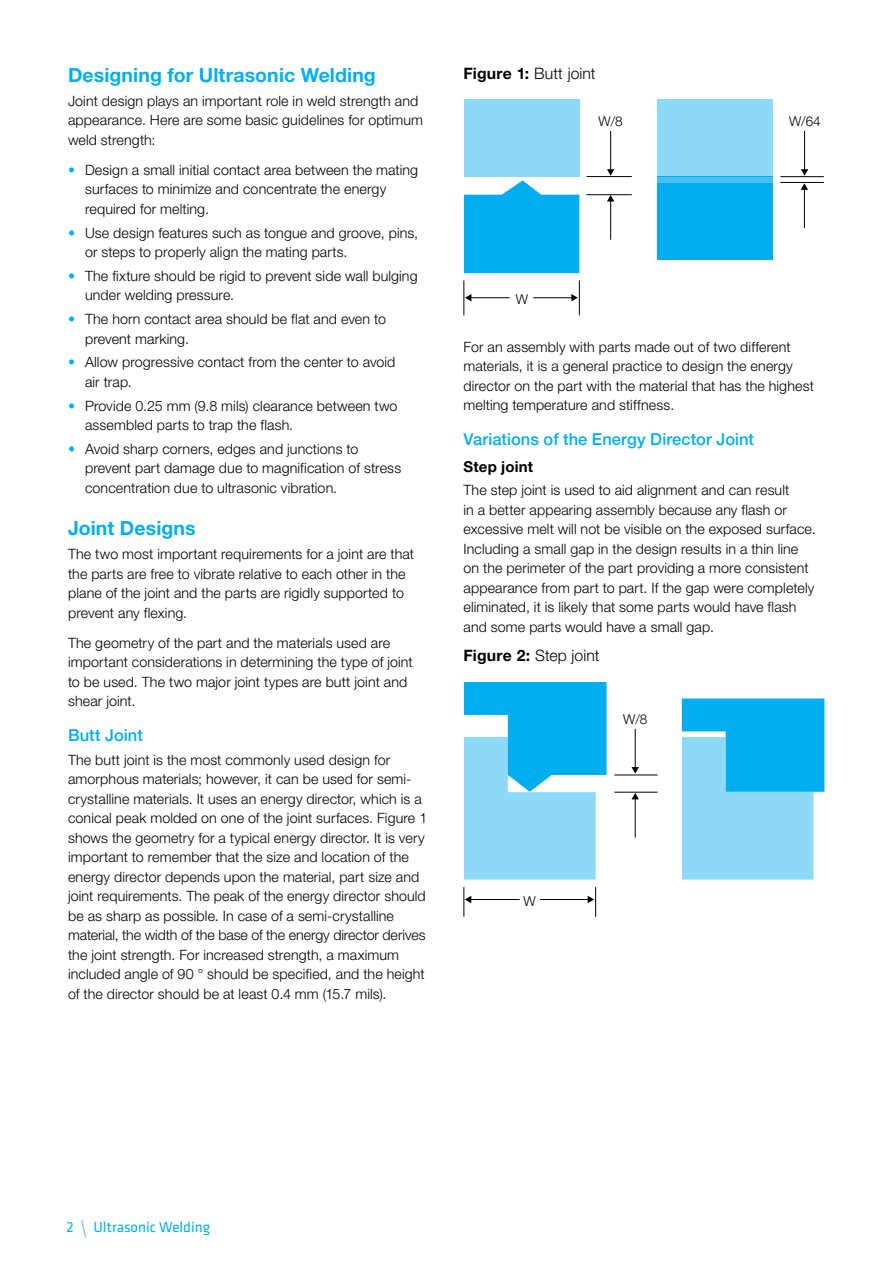
<style>
.page{position:relative;width:893px;height:1263px;background:#fff}
.page>*{position:absolute;margin:0;border:0;box-sizing:border-box;transform-origin:0 0}
.t1{font:700 19.5px "Helvetica Neue LT Std";letter-spacing:.005em;color:#00aeef}
.t2{font:500 16.5px "Helvetica Neue LT Std";letter-spacing:.005em;color:#00aeef}
.t3{font:300 15.75px "Helvetica Neue LT Std";letter-spacing:.005em;color:#000}
.t4{font:15px "Klavika";color:#00aeef}
.t5{font:700 15px "Helvetica Neue LT Std";color:#000}
.t6{font:300 14.25px/19.5px "Helvetica Neue LT Std";letter-spacing:.01em;color:#000}
.t7{font:300 13.5px "Helvetica Neue LT Std";color:#000}
.s1{color:#00aeef}
.s2{font-weight:700}
.s3{font-size:22.5px;color:#7cbce7}
</style>
<div class="page">
<svg style="left:464px;top:180px;width:115px;height:93px;background:#21b8f1"></svg>
<div style="left:464px;top:99px;width:115px;height:78px;background:#8ed8f8"></div>
<div style="left:657px;top:99px;width:115px;height:78px;background:#8ed8f8"></div>
<div style="left:657px;top:177px;width:115px;height:83px;background:#00aeef"></div>
<div style="left:657px;top:177px;width:115px;height:5px;background:#46c2f3"></div>
<hr style="left:463px;top:281px;width:1px;height:34px;background:#000">
<hr style="left:579px;top:281px;width:1px;height:34px;background:#000">
<hr style="left:587px;top:176px;width:44px;height:1px;background:#000">
<hr style="left:587px;top:194px;width:44px;height:1px;background:#000">
<hr style="left:781px;top:176px;width:42px;height:1px;background:#000">
<hr style="left:781px;top:182px;width:42px;height:1px;background:#000">
<hr style="left:610px;top:131px;width:1px;height:39px;background:#000">
<svg style="left:607px;top:169px;width:7px;height:7px"></svg>
<hr style="left:804px;top:131px;width:1px;height:39px;background:#000">
<svg style="left:801px;top:169px;width:7px;height:7px"></svg>
<hr style="left:610px;top:200px;width:1px;height:40px;background:#000">
<svg style="left:607px;top:195px;width:7px;height:6px"></svg>
<hr style="left:470px;top:297px;width:40px;height:1px;background:#000">
<svg style="left:465px;top:294px;width:6px;height:7px"></svg>
<hr style="left:533px;top:297px;width:39px;height:1px;background:#000">
<svg style="left:571px;top:294px;width:7px;height:7px"></svg>
<hr style="left:804px;top:189px;width:1px;height:39px;background:#000">
<svg style="left:801px;top:183px;width:7px;height:7px"></svg>
<svg style="left:464px;top:682px;width:143px;height:197px;background:#64ccf5"></svg>
<svg style="left:682px;top:698px;width:142px;height:181px;background:#58c8f4"></svg>
<hr style="left:463px;top:887px;width:1px;height:30px;background:#000">
<hr style="left:595px;top:887px;width:1px;height:30px;background:#000">
<hr style="left:614px;top:774px;width:44px;height:1px;background:#000">
<hr style="left:614px;top:792px;width:44px;height:1px;background:#000">
<hr style="left:635px;top:729px;width:1px;height:39px;background:#000">
<svg style="left:631px;top:767px;width:8px;height:6px"></svg>
<hr style="left:635px;top:798px;width:1px;height:39px;background:#000">
<svg style="left:631px;top:793px;width:8px;height:6px"></svg>
<hr style="left:470px;top:899px;width:50px;height:1px;background:#000">
<svg style="left:465px;top:896px;width:6px;height:7px"></svg>
<hr style="left:540px;top:899px;width:49px;height:1px;background:#000">
<svg style="left:588px;top:896px;width:6px;height:7px"></svg>
<h1 class="t1" style="left:68px;top:63px;width:309px">Designing for Ultrasonic Welding</h1>
<p class="t6" style="left:68px;top:91px;width:357px">Joint design plays an important role in weld strength and appearance. Here are some basic guidelines for optimum weld strength:</p>
<p class="t6" style="left:85px;top:160px;width:335px;text-indent:-17px"><span class="s1">•</span> Design a small initial contact area between the mating surfaces to minimize and concentrate the energy required for melting.</p>
<p class="t6" style="left:85px;top:222px;width:335px;text-indent:-17px"><span class="s1">•</span> Use design features such as tongue and groove, pins, or steps to properly align the mating parts.</p>
<p class="t6" style="left:85px;top:266px;width:334px;text-indent:-17px"><span class="s1">•</span> The fixture should be rigid to prevent side wall bulging under welding pressure.</p>
<p class="t6" style="left:85px;top:309px;width:302px;text-indent:-17px"><span class="s1">•</span> The horn contact area should be flat and even to prevent marking.</p>
<p class="t6" style="left:85px;top:352px;width:312px;text-indent:-17px"><span class="s1">•</span> Allow progressive contact from the center to avoid air trap.</p>
<p class="t6" style="left:85px;top:395px;width:314px;text-indent:-17px"><span class="s1">•</span> Provide 0.25 mm (9.8 mils) clearance between two assembled parts to trap the flash.</p>
<p class="t6" style="left:85px;top:439px;width:318px;text-indent:-17px"><span class="s1">•</span> Avoid sharp corners, edges and junctions to prevent part damage due to magnification of stress concentration due to ultrasonic vibration.</p>
<h1 class="t1" style="left:68px;top:516px;width:129px">Joint Designs</h1>
<p class="t6" style="left:68px;top:544px;width:348px">The two most important requirements for a joint are that the parts are free to vibrate relative to each other in the plane of the joint and the parts are rigidly supported to prevent any flexing.</p>
<p class="t6" style="left:68px;top:633px;width:346px">The geometry of the part and the materials used are important considerations in determining the type of joint to be used. The two major joint types are butt joint and shear joint.</p>
<p class="t2" style="left:68px;top:725px;width:76px">Butt Joint</p>
<p class="t6" style="left:68px;top:750px;width:361px">The butt joint is the most commonly used design for amorphous materials; however, it can be used for semi&shy;crystalline materials. It uses an energy director, which is a conical peak molded on one of the joint surfaces. Figure 1 shows the geometry for a typical energy director. It is very important to remember that the size and location of the energy director depends upon the material, part size and joint requirements. The peak of the energy director should be as sharp as possible. In case of a semi-crystalline material, the width of the base of the energy director derives the joint strength. For increased strength, a maximum included angle of 90 ° should be specified, and the height of the director should be at least 0.4 mm (15.7 mils).</p>
<p class="t3" style="left:463px;top:64px;width:134px"><span class="s2">Figure 1:</span> Butt joint</p>
<p class="t7" style="left:516px;top:291px;width:14px">W</p>
<p class="t7" style="left:598px;top:113px;width:26px">W/8</p>
<p class="t7" style="left:789px;top:113px;width:33px">W/64</p>
<p class="t6" style="left:463px;top:337px;width:352px">For an assembly with parts made out of two different materials, it is a general practice to design the energy director on the part with the material that has the highest melting temperature and stiffness.</p>
<p class="t2" style="left:463px;top:429px;width:292px">Variations of the Energy Director Joint</p>
<p class="t5" style="left:463px;top:457px;width:71px">Step joint</p>
<p class="t6" style="left:463px;top:480px;width:354px">The step joint is used to aid alignment and can result<br>in a better appearing assembly because any flash or excessive melt will not be visible on the exposed surface.<br>Including a small gap in the design results in a thin line on the perimeter of the part providing a more consistent appearance from part to part. If the gap were completely eliminated, it is likely that some parts would have flash and some parts would have a small gap.</p>
<p class="t3" style="left:463px;top:646px;width:137px"><span class="s2">Figure 2:</span> Step joint</p>
<p class="t7" style="left:524px;top:893px;width:14px">W</p>
<p class="t7" style="left:623px;top:711px;width:26px">W/8</p>
<p class="t4" style="left:67px;top:1217px;width:145px">2 <span class="s3">\</span> Ultrasonic Welding</p>
</div>
